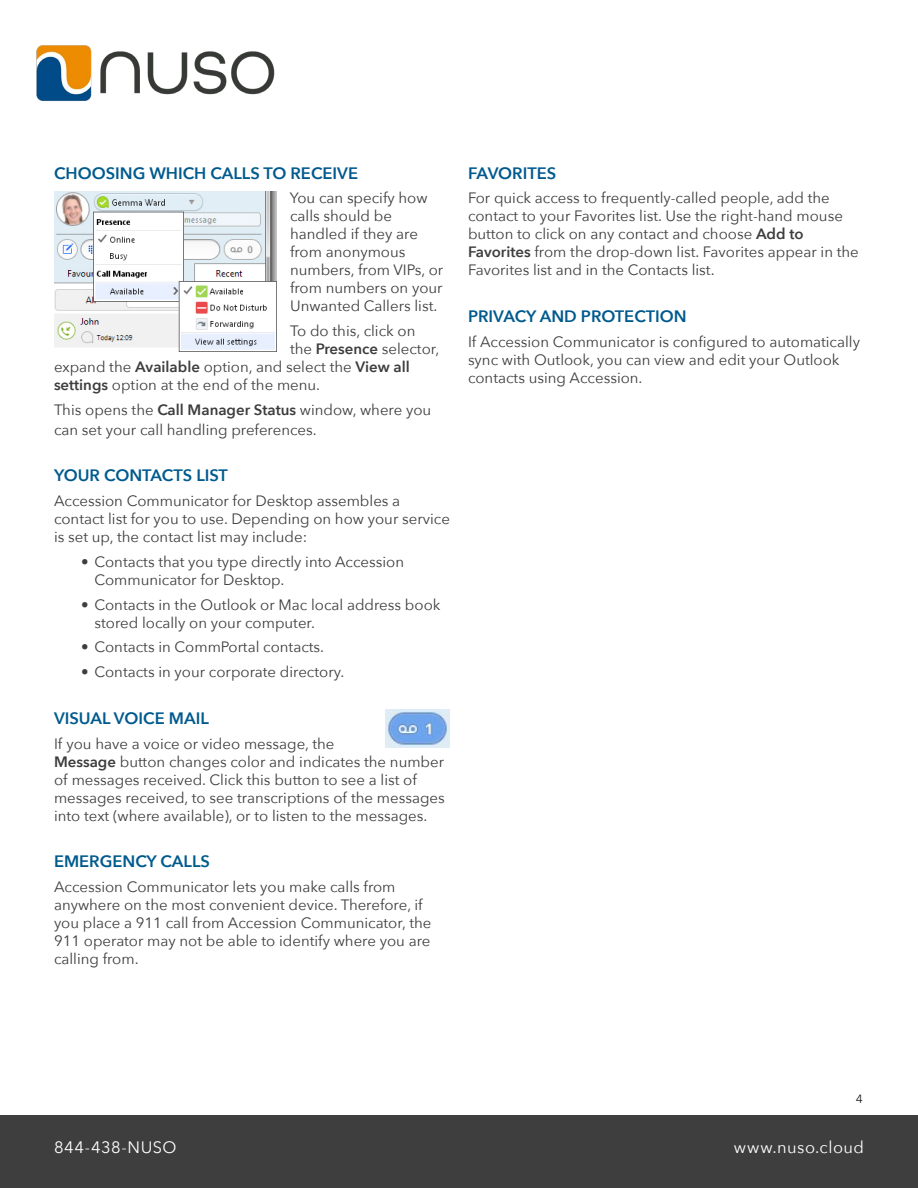
<style>
.page{position:relative;width:918px;height:1188px;background:#fff}
.page>*{position:absolute;margin:0;border:0;box-sizing:border-box;transform-origin:0 0}
.t1{font:600 16.5px "Avenir Next";color:#015a8e}
.t2{font:16.5px "Avenir Next";letter-spacing:.025em;color:#fff}
.t3{font:15px/18px "Avenir Next";color:#3d3d3d}
.t4{font:12px "Avenir Next";color:#231f20}
.s1{font-weight:600}
</style>
<div class="page">
<div style="left:0;top:1115px;width:918px;height:73px;background:#3e3e3e"></div>
<img style="left:36px;top:45px;width:239px;height:56px">
<img style="left:54px;top:191px;width:223px;height:161px">
<img style="left:386px;top:710px;width:64px;height:38px">
<p class="t1" style="left:54px;top:159px;width:306px">CHOOSING WHICH CALLS TO RECEIVE</p>
<p class="t3" style="left:290px;top:188px;width:155px">You can specify how calls should be handled if they are from anonymous numbers, from VIPs, or from numbers on your<br>Unwanted Callers list.</p>
<p class="t3" style="left:290px;top:321px;width:127px">To do this, click on</p>
<p class="t3" style="left:290px;top:339px;width:151px">the <span class="s1">Presence</span> selector,</p>
<p class="t3" style="left:54px;top:357px;width:357px">expand the <span class="s1">Available</span> option, and select the <span class="s1">View all</span></p>
<p class="t3" style="left:54px;top:375px;width:268px"><span class="s1">settings</span> option at the end of the menu.</p>
<p class="t3" style="left:54px;top:399px;width:379px;line-height:19.8px">This opens the <span class="s1">Call Manager Status</span> window, where you can set your call handling preferences.</p>
<p class="t1" style="left:54px;top:461px;width:176px">YOUR CONTACTS LIST</p>
<p class="t3" style="left:54px;top:491px;width:397px">Accession Communicator for Desktop assembles a contact list for you to use. Depending on how your service is set up, the contact list may include:</p>
<p class="t3" style="left:94px;top:552px;width:311px;text-indent:-14px">• Contacts that you type directly into Accession<br>Communicator for Desktop.</p>
<p class="t3" style="left:94px;top:595px;width:347px;text-indent:-14px">• Contacts in the Outlook or Mac local address book stored locally on your computer.</p>
<p class="t3" style="left:81px;top:637px;width:245px">• Contacts in CommPortal contacts.</p>
<p class="t3" style="left:81px;top:662px;width:265px">• Contacts in your corporate directory.</p>
<p class="t1" style="left:54px;top:704px;width:156px">VISUAL VOICE MAIL</p>
<p class="t3" style="left:54px;top:734px;width:392px">If you have a voice or video message, the<br><span class="s1">Message</span> button changes color and indicates the number of messages received. Click this button to see a list of messages received, to see transcriptions of the messages into text (where available), or to listen to the messages.</p>
<p class="t1" style="left:54px;top:848px;width:157px">EMERGENCY CALLS</p>
<p class="t3" style="left:54px;top:877px;width:379px">Accession Communicator lets you make calls from anywhere on the most convenient device. Therefore, if you place a 911 call from Accession Communicator, the 911 operator may not be able to identify where you are calling from.</p>
<p class="t1" style="left:468px;top:159px;width:90px">FAVORITES</p>
<p class="t3" style="left:468px;top:188px;width:392px">For quick access to frequently-called people, add the contact to your Favorites list. Use the right-hand mouse button to click on any contact and choose <span class="s1">Add to Favorites</span> from the drop-down list. Favorites appear in the Favorites list and in the Contacts list.</p>
<p class="t1" style="left:468px;top:302px;width:220px">PRIVACY AND PROTECTION</p>
<p class="t3" style="left:468px;top:332px;width:394px">If Accession Communicator is configured to automatically sync with Outlook, you can view and edit your Outlook contacts using Accession.</p>
<p class="t4" style="left:856px;top:1088px;width:8px">4</p>
<p class="t2" style="left:54px;top:1133px;width:124px">844-438-NUSO</p>
<p class="t2" style="left:734px;top:1133px;width:132px">www.nuso.cloud</p>
</div>
